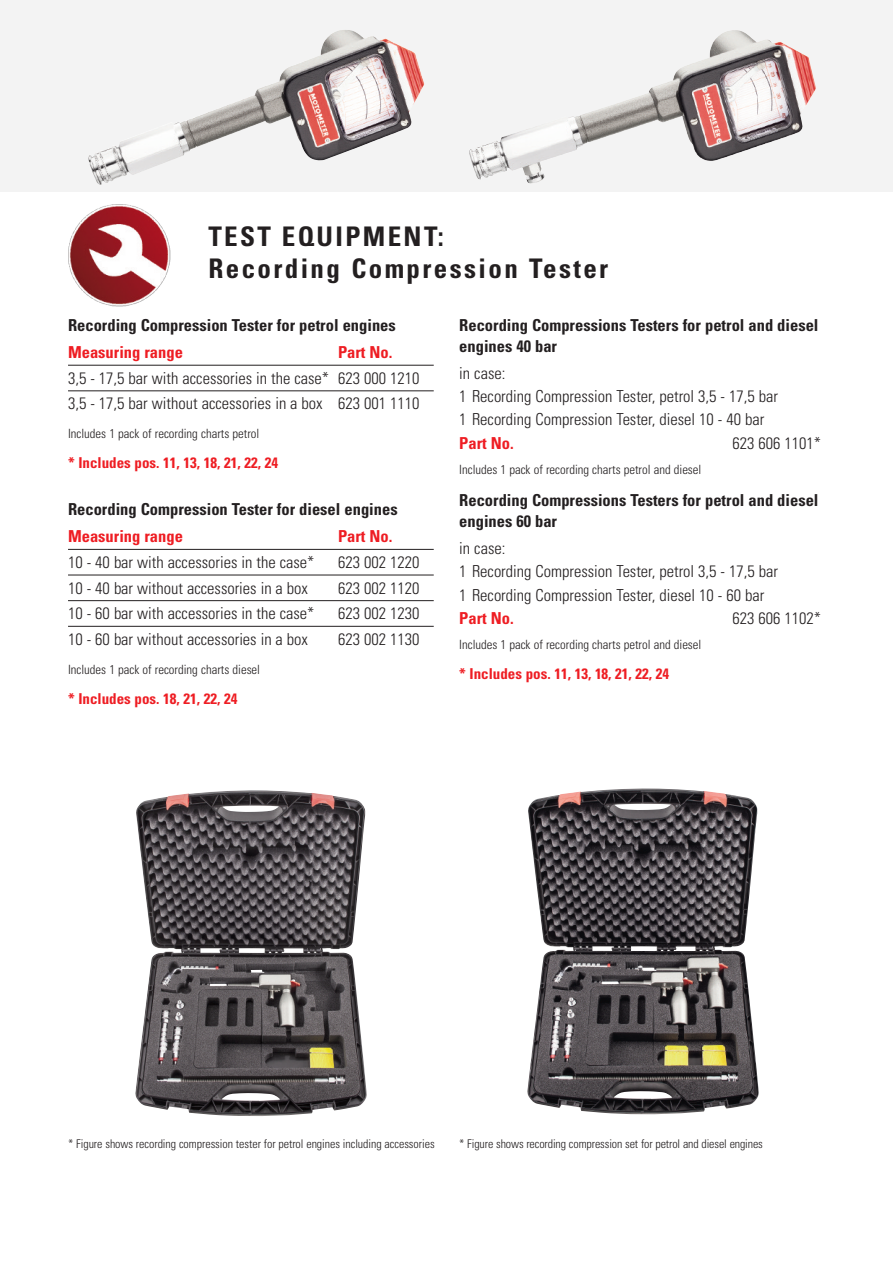
<style>
.page{position:relative;width:893px;height:1263px;background:#fff}
.page>*{position:absolute;margin:0;border:0;box-sizing:border-box;transform-origin:0 0}
.t1{font:700 condensed 27px/31.5px "Univers LT";letter-spacing:.09em;color:#231f20}
.t2{font:300 condensed 16.5px/23.1px "Univers LT";color:#231f20}
.t3{font:700 condensed 16.5px/21px "Univers LT";color:#231f20}
.t4{font:700 condensed 16.5px "Univers LT";color:#ee1d23}
.t5{font:700 condensed 15px "Univers LT";color:#ee1d23}
.t6{font:300 condensed 12.75px "Univers LT";color:#231f20}
.t7{font:300 condensed 12px "Univers LT";letter-spacing:-.005em;color:#231f20}
</style>
<div class="page">
<hr style="left:68px;top:365px;width:366px;height:1px;background:#231f20">
<hr style="left:68px;top:390px;width:366px;height:1px;background:#231f20">
<hr style="left:68px;top:549px;width:366px;height:1px;background:#231f20">
<hr style="left:68px;top:575px;width:366px;height:1px;background:#231f20">
<hr style="left:68px;top:600px;width:366px;height:1px;background:#231f20">
<hr style="left:68px;top:626px;width:366px;height:1px;background:#231f20">
<div style="left:0;top:0;width:893px;height:191px;background:#f3f3f3"></div>
<img style="left:527px;top:788px;width:232px;height:326px">
<img style="left:135px;top:790px;width:232px;height:326px">
<img style="left:469px;top:30px;width:347px;height:153px">
<img style="left:88px;top:30px;width:336px;height:155px">
<img style="left:68px;top:204px;width:102px;height:102px">
<h1 class="t1" style="left:208px;top:221px;width:401px">TEST EQUIPMENT:<br>Recording Compression Tester</h1>
<p class="t3" style="left:68px;top:314px;width:329px">Recording Compression Tester for petrol engines</p>
<p class="t4" style="left:68px;top:342px;width:116px">Measuring range</p>
<p class="t4" style="left:338px;top:342px;width:56px">Part No.</p>
<p class="t2" style="left:68px;top:365px;width:353px;line-height:25.7px">3,5 - 17,5 bar with accessories in the case* 623 000 1210<br>3,5 - 17,5 bar without accessories in a box 623 001 1110</p>
<p class="t6" style="left:68px;top:426px;width:193px">Includes 1 pack of recording charts petrol</p>
<p class="t5" style="left:68px;top:454px;width:211px">* Includes pos. 11, 13, 18, 21, 22, 24</p>
<p class="t3" style="left:68px;top:499px;width:331px">Recording Compression Tester for diesel engines</p>
<p class="t4" style="left:68px;top:526px;width:116px">Measuring range</p>
<p class="t4" style="left:338px;top:526px;width:56px">Part No.</p>
<p class="t2" style="left:68px;top:551px;width:248px">10 - 40 bar with accessories in the case*</p>
<p class="t2" style="left:338px;top:551px;width:83px">623 002 1220</p>
<p class="t2" style="left:68px;top:576px;width:241px">10 - 40 bar without accessories in a box</p>
<p class="t2" style="left:338px;top:576px;width:83px">623 002 1120</p>
<p class="t2" style="left:68px;top:602px;width:248px">10 - 60 bar with accessories in the case*</p>
<p class="t2" style="left:338px;top:602px;width:83px">623 002 1230</p>
<p class="t2" style="left:68px;top:628px;width:241px">10 - 60 bar without accessories in a box</p>
<p class="t2" style="left:338px;top:628px;width:83px">623 002 1130</p>
<p class="t6" style="left:68px;top:661px;width:194px">Includes 1 pack of recording charts diesel</p>
<p class="t5" style="left:68px;top:689px;width:171px">* Includes pos. 18, 21, 22, 24</p>
<p class="t3" style="left:459px;top:314px;width:361px">Recording Compressions Testers for petrol and diesel engines 40 bar</p>
<p class="t2" style="left:459px;top:362px;width:320px">in case:<br>1 Recording Compression Tester, petrol 3,5 - 17,5 bar<br>1 Recording Compression Tester, diesel 10 - 40 bar</p>
<p class="t4" style="left:459px;top:433px;width:56px">Part No.</p>
<p class="t2" style="left:733px;top:431px;width:90px">623 606 1101*</p>
<p class="t6" style="left:459px;top:462px;width:244px">Includes 1 pack of recording charts petrol and diesel</p>
<p class="t3" style="left:459px;top:489px;width:361px">Recording Compressions Testers for petrol and diesel engines 60 bar</p>
<p class="t2" style="left:459px;top:537px;width:320px">in case:<br>1 Recording Compression Tester, petrol 3,5 - 17,5 bar<br>1 Recording Compression Tester, diesel 10 - 60 bar</p>
<p class="t4" style="left:459px;top:608px;width:56px">Part No.</p>
<p class="t2" style="left:733px;top:606px;width:90px">623 606 1102*</p>
<p class="t6" style="left:459px;top:637px;width:244px">Includes 1 pack of recording charts petrol and diesel</p>
<p class="t5" style="left:459px;top:665px;width:211px">* Includes pos. 11, 13, 18, 21, 22, 24</p>
<p class="t7" style="left:68px;top:1137px;width:368px">* Figure shows recording compression tester for petrol engines including accessories</p>
<p class="t7" style="left:459px;top:1137px;width:305px">* Figure shows recording compression set for petrol and diesel engines</p>
</div>
